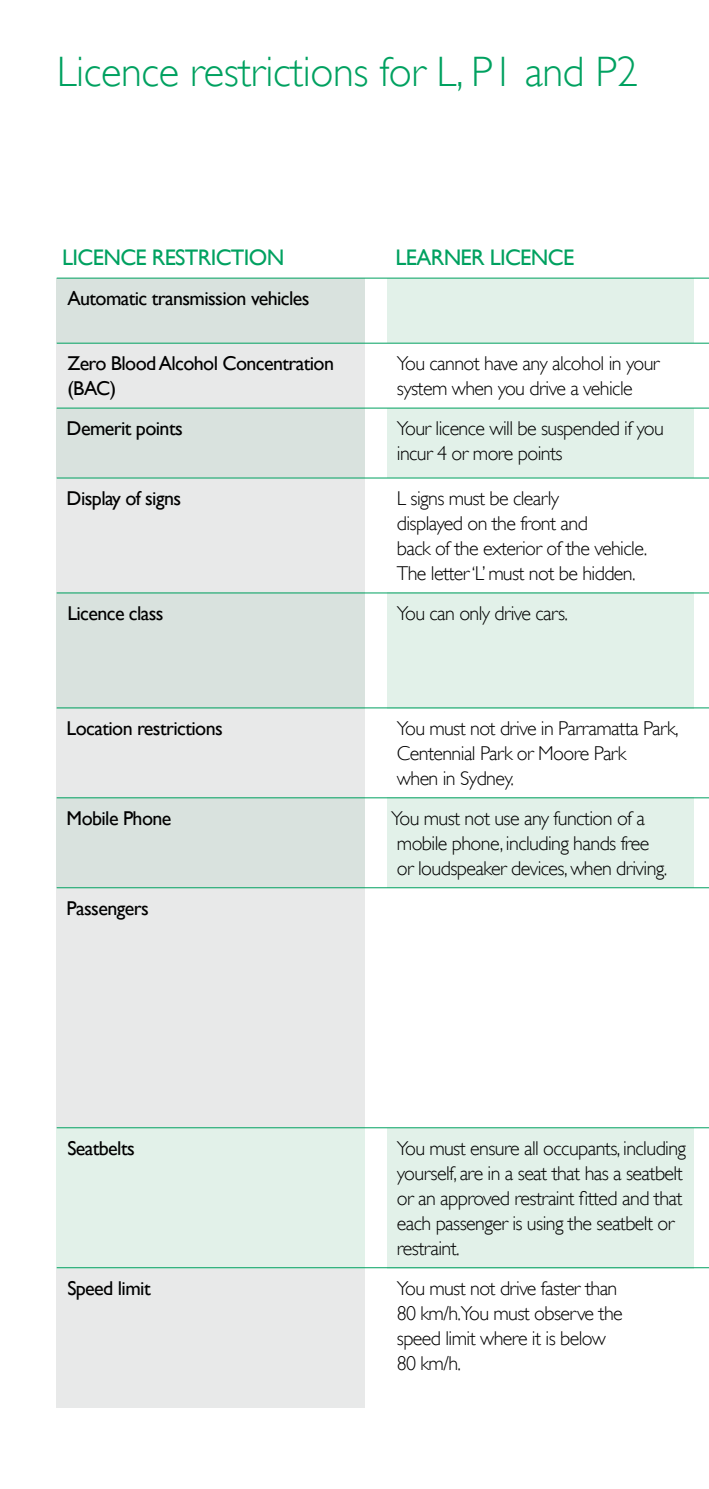
<style>
.page{position:relative;width:709px;height:1489px;background:#fff}
.page>*{position:absolute;margin:0;border:0;box-sizing:border-box;transform-origin:0 0}
.t1{font:300 42.5px "Gill Sans";letter-spacing:-.01em;color:#00a160}
.t2{font:22.5px "Gill Sans";letter-spacing:-.03em;color:#00a160}
.t3{font:300 20px/25px "Gill Sans";letter-spacing:-.03em;color:#000}
.t4{font:20px "Gill Sans";letter-spacing:-.03em;color:#000}
</style>
<div class="page">
<div style="left:57px;top:797px;width:652px;height:90px;background:#e2f1e9"></div>
<div style="left:57px;top:278px;width:652px;height:65px;background:#e2f1e9"></div>
<div style="left:57px;top:408px;width:652px;height:69px;background:#e2f1e9"></div>
<div style="left:57px;top:593px;width:652px;height:116px;background:#e2f1e9"></div>
<div style="left:57px;top:278px;width:308px;height:1129px;background:linear-gradient(to right,#e2e6e4,#e2e6e4)"></div>
<div style="left:57px;top:1128px;width:652px;height:140px;background:#e2f1e9"></div>
<div style="left:694px;top:241px;width:15px;height:1210px;background:#fff"></div>
<div style="left:365px;top:241px;width:21px;height:1208px;background:#fff"></div>
<hr style="left:57px;top:278px;width:652px;height:1px;background:#00a160">
<hr style="left:57px;top:343px;width:652px;height:1px;background:#00a160">
<hr style="left:57px;top:407px;width:652px;height:1px;background:#00a160">
<hr style="left:57px;top:477px;width:652px;height:1px;background:#00a160">
<hr style="left:57px;top:592px;width:652px;height:1px;background:#00a160">
<hr style="left:57px;top:707px;width:652px;height:1px;background:#00a160">
<hr style="left:57px;top:797px;width:652px;height:1px;background:#00a160">
<hr style="left:57px;top:887px;width:652px;height:1px;background:#00a160">
<hr style="left:57px;top:1127px;width:652px;height:1px;background:#00a160">
<hr style="left:57px;top:1267px;width:652px;height:1px;background:#00a160">
<h1 class="t1" style="left:57px;top:47px;width:583px">Licence restrictions for L, P1 and P2</h1>
<p class="t2" style="left:62px;top:244px;width:213px">LICENCE RESTRICTION</p>
<p class="t2" style="left:395px;top:244px;width:25px">LEARNER</p>
<p class="t2" style="left:490px;top:244px;width:79px">LICENCE</p>
<p class="t4" style="left:67px;top:287px;width:244px">Automatic transmission vehicles</p>
<p class="t4" style="left:67px;top:352px;width:268px">Zero Blood Alcohol Concentration</p>
<p class="t3" style="left:397px;top:351px;width:264px">You cannot have any alcohol in your</p>
<p class="t4" style="left:67px;top:377px;width:50px">(BAC)</p>
<p class="t3" style="left:397px;top:376px;width:237px">system when you drive a vehicle</p>
<p class="t4" style="left:67px;top:417px;width:118px">Demerit points</p>
<p class="t3" style="left:397px;top:416px;width:268px">Your licence will be suspended if you incur 4 or more points</p>
<p class="t4" style="left:67px;top:486px;width:116px">Display of signs</p>
<p class="t3" style="left:397px;top:486px;width:252px">L signs must be clearly<br>displayed on the front and<br>back of the exterior of the vehicle.<br>The letter ‘L’ must not be hidden.</p>
<p class="t4" style="left:67px;top:601px;width:98px">Licence class</p>
<p class="t3" style="left:397px;top:600px;width:173px">You can only drive cars.</p>
<p class="t4" style="left:67px;top:716px;width:158px">Location restrictions</p>
<p class="t3" style="left:397px;top:715px;width:283px">You must not drive in Parramatta Park,<br>Centennial Park or Moore Park<br>when in Sydney.</p>
<p class="t4" style="left:67px;top:806px;width:106px">Mobile Phone</p>
<p class="t3" style="left:391px;top:805px;width:277px">You must not use any function of a mobile phone, including hands free<br>or loudspeaker devices, when driving.</p>
<p class="t4" style="left:67px;top:896px;width:84px">Passengers</p>
<p class="t4" style="left:67px;top:1136px;width:69px">Seatbelts</p>
<p class="t3" style="left:397px;top:1135px;width:291px">You must ensure all occupants, including yourself, are in a seat that has a seatbelt or an approved restraint fitted and that each passenger is using the seatbelt or restraint.</p>
<p class="t4" style="left:67px;top:1276px;width:85px">Speed limit</p>
<p class="t3" style="left:397px;top:1275px;width:227px">You must not drive faster than<br>80 km/h.You must observe the speed limit where it is below<br>80 km/h.</p>
</div>
